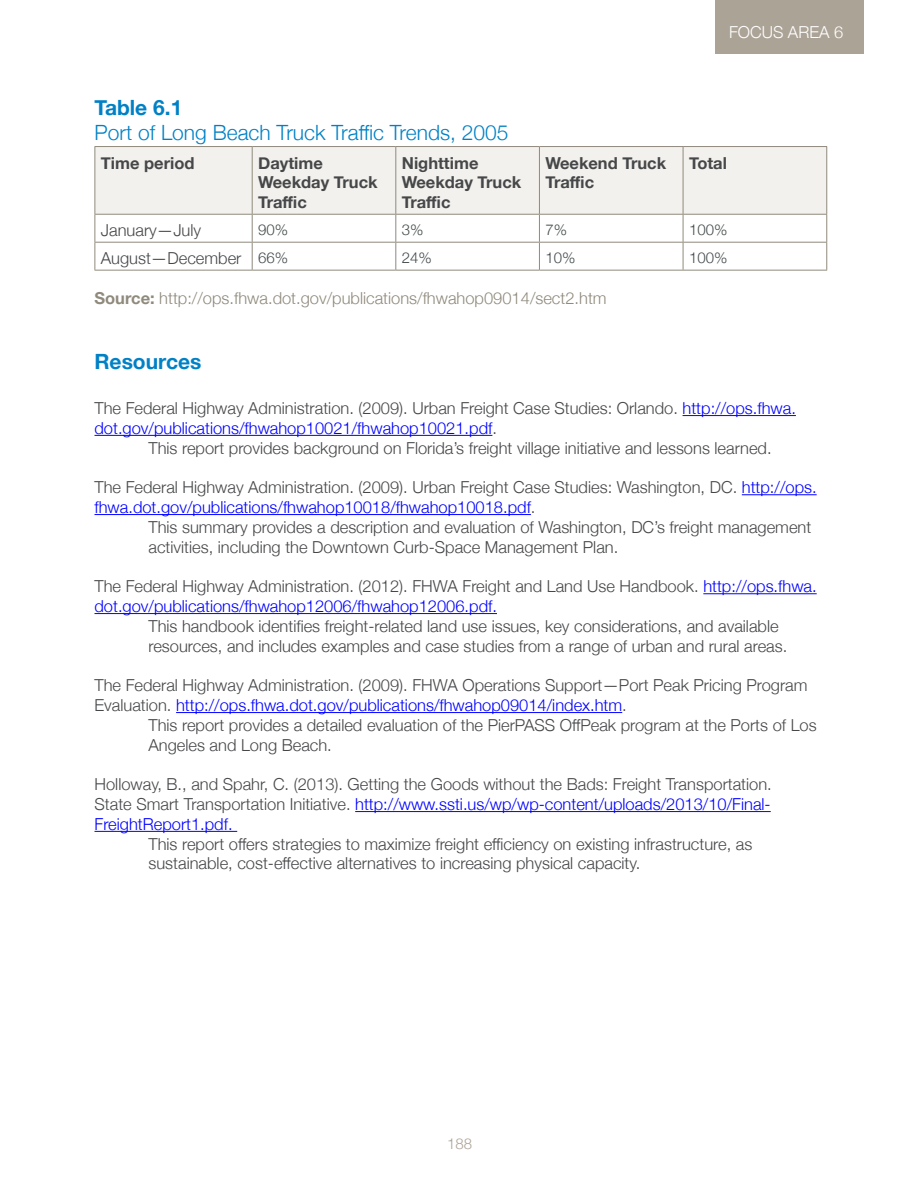
<style>
.page{position:relative;width:918px;height:1188px;background:#fff}
.page>*{position:absolute;margin:0;border:0;box-sizing:border-box;transform-origin:0 0}
.t1{font:300 21px "Helvetica Neue";color:#0081c6}
.t2{font:700 21px "Helvetica Neue";color:#0081c6}
.t3{font:300 16.5px/19.8px "Helvetica Neue";color:#464749}
.t4{font:700 16.5px/19.8px "Helvetica Neue";color:#464749}
.t5{font:300 16.5px "Helvetica Neue";color:#8f8a7c}
.t6{font:300 16.5px "Helvetica Neue";color:#fff}
.t7{font:300 15px "Helvetica Neue";color:#42494a}
.t8{font:300 15px "Helvetica Neue";color:#aca397}
.s1{font-size:15px;color:#42494a}
.s2{font-weight:700}
.s3{color:#00f}
</style>
<div class="page">
<div style="left:716px;top:0;width:148px;height:54px;background:#aca397"></div>
<hr style="left:683px;top:415px;width:113px;height:1px;background:#00f">
<hr style="left:94px;top:435px;width:398px;height:1px;background:#00f">
<hr style="left:742px;top:494px;width:75px;height:1px;background:#00f">
<hr style="left:94px;top:514px;width:437px;height:1px;background:#00f">
<hr style="left:703px;top:593px;width:114px;height:1px;background:#00f">
<hr style="left:94px;top:613px;width:403px;height:1px;background:#00f">
<hr style="left:176px;top:712px;width:446px;height:1px;background:#00f">
<hr style="left:355px;top:811px;width:416px;height:1px;background:#00f">
<hr style="left:94px;top:831px;width:143px;height:1px;background:#00f">
<div style="left:95px;top:147px;width:157px;height:67px;background:#f3f1ed"></div>
<hr style="left:252px;top:146px;width:144px;height:1px;background:#8f8a7c">
<hr style="left:396px;top:146px;width:143px;height:1px;background:#8f8a7c">
<hr style="left:539px;top:146px;width:144px;height:1px;background:#8f8a7c">
<hr style="left:683px;top:146px;width:144px;height:1px;background:#8f8a7c">
<hr style="left:252px;top:270px;width:144px;height:1px;background:#8f8a7c">
<hr style="left:396px;top:270px;width:143px;height:1px;background:#8f8a7c">
<hr style="left:539px;top:270px;width:144px;height:1px;background:#8f8a7c">
<hr style="left:683px;top:270px;width:144px;height:1px;background:#8f8a7c">
<hr style="left:94px;top:147px;width:1px;height:67px;background:#8f8a7c">
<hr style="left:94px;top:146px;width:158px;height:1px;background:#8f8a7c">
<hr style="left:94px;top:214px;width:158px;height:1px;background:#8f8a7c">
<svg style="left:94px;top:215px;width:1px;height:55px"></svg>
<hr style="left:94px;top:242px;width:158px;height:1px;background:#8f8a7c">
<hr style="left:94px;top:270px;width:158px;height:1px;background:#8f8a7c">
<svg style="left:252px;top:147px;width:575px;height:123px"></svg>
<p class="t6" style="left:729px;top:19px;width:116px">FOCUS AREA 6</p>
<p class="t2" style="left:94px;top:91px;width:89px">Table 6.1</p>
<p class="t1" style="left:94px;top:116px;width:416px">Port of Long Beach Truck Traffic Trends, 2005</p>
<p class="t4" style="left:101px;top:153px;width:95px">Time period</p>
<p class="t4" style="left:258px;top:153px;width:121px">Daytime<br>Weekday Truck<br>Traffic</p>
<p class="t4" style="left:402px;top:153px;width:121px">Nighttime<br>Weekday Truck<br>Traffic</p>
<p class="t4" style="left:545px;top:153px;width:122px">Weekend Truck<br>Traffic</p>
<p class="t4" style="left:689px;top:153px;width:39px">Total</p>
<p class="t3" style="left:101px;top:219px;width:102px">January—July</p>
<p class="t7" style="left:258px;top:217px;width:32px">90%</p>
<p class="t7" style="left:402px;top:217px;width:23px">3%</p>
<p class="t7" style="left:545px;top:217px;width:23px">7%</p>
<p class="t7" style="left:689px;top:217px;width:40px">100%</p>
<p class="t3" style="left:101px;top:247px;width:189px">August—December <span class="s1">66%</span></p>
<p class="t7" style="left:402px;top:245px;width:32px">24%</p>
<p class="t7" style="left:545px;top:245px;width:32px">10%</p>
<p class="t7" style="left:689px;top:245px;width:40px">100%</p>
<p class="t5" style="left:94px;top:285px;width:514px"><span class="s2">Source:</span> http://ops.fhwa.dot.gov/publications/fhwahop09014/sect2.htm</p>
<p class="t2" style="left:94px;top:345px;width:108px">Resources</p>
<p class="t3" style="left:94px;top:397px;width:703px">The Federal Highway Administration. (2009). Urban Freight Case Studies: Orlando. <span class="s3">http://ops.fhwa. dot.gov/publications/fhwahop10021/fhwahop10021.pdf</span>.</p>
<p class="t3" style="left:149px;top:437px;width:625px">This report provides background on Florida’s freight village initiative and lessons learned.</p>
<p class="t3" style="left:94px;top:476px;width:724px">The Federal Highway Administration. (2009). Urban Freight Case Studies: Washington, DC. <span class="s3">http://ops. fhwa.dot.gov/publications/fhwahop10018/fhwahop10018.pdf</span>.</p>
<p class="t3" style="left:149px;top:516px;width:664px">This summary provides a description and evaluation of Washington, DC’s freight management activities, including the Downtown Curb-Space Management Plan.</p>
<p class="t3" style="left:94px;top:575px;width:724px">The Federal Highway Administration. (2012). FHWA Freight and Land Use Handbook. <span class="s3">http://ops.fhwa. dot.gov/publications/fhwahop12006/fhwahop12006.pdf.</span></p>
<p class="t3" style="left:149px;top:615px;width:640px">This handbook identifies freight-related land use issues, key considerations, and available resources, and includes examples and case studies from a range of urban and rural areas.</p>
<p class="t3" style="left:94px;top:674px;width:715px">The Federal Highway Administration. (2009). FHWA Operations Support—Port Peak Pricing Program<br>Evaluation. <span class="s3">http://ops.fhwa.dot.gov/publications/fhwahop09014/index.htm</span>.</p>
<p class="t3" style="left:149px;top:714px;width:670px">This report provides a detailed evaluation of the PierPASS OffPeak program at the Ports of Los<br>Angeles and Long Beach.</p>
<p class="t3" style="left:94px;top:773px;width:679px;text-align:justify">Holloway, B., and Spahr, C. (2013). Getting the Goods without the Bads: Freight Transportation.<br>State Smart Transportation Initiative. <span class="s3">http://www.ssti.us/wp/wp-content/uploads/2013/10/Final-FreightReport1.pdf.</span></p>
<p class="t3" style="left:149px;top:833px;width:605px">This report offers strategies to maximize freight efficiency on existing infrastructure, as sustainable, cost-effective alternatives to increasing physical capacity.</p>
<p class="t8" style="left:447px;top:1131px;width:27px">188</p>
</div>
